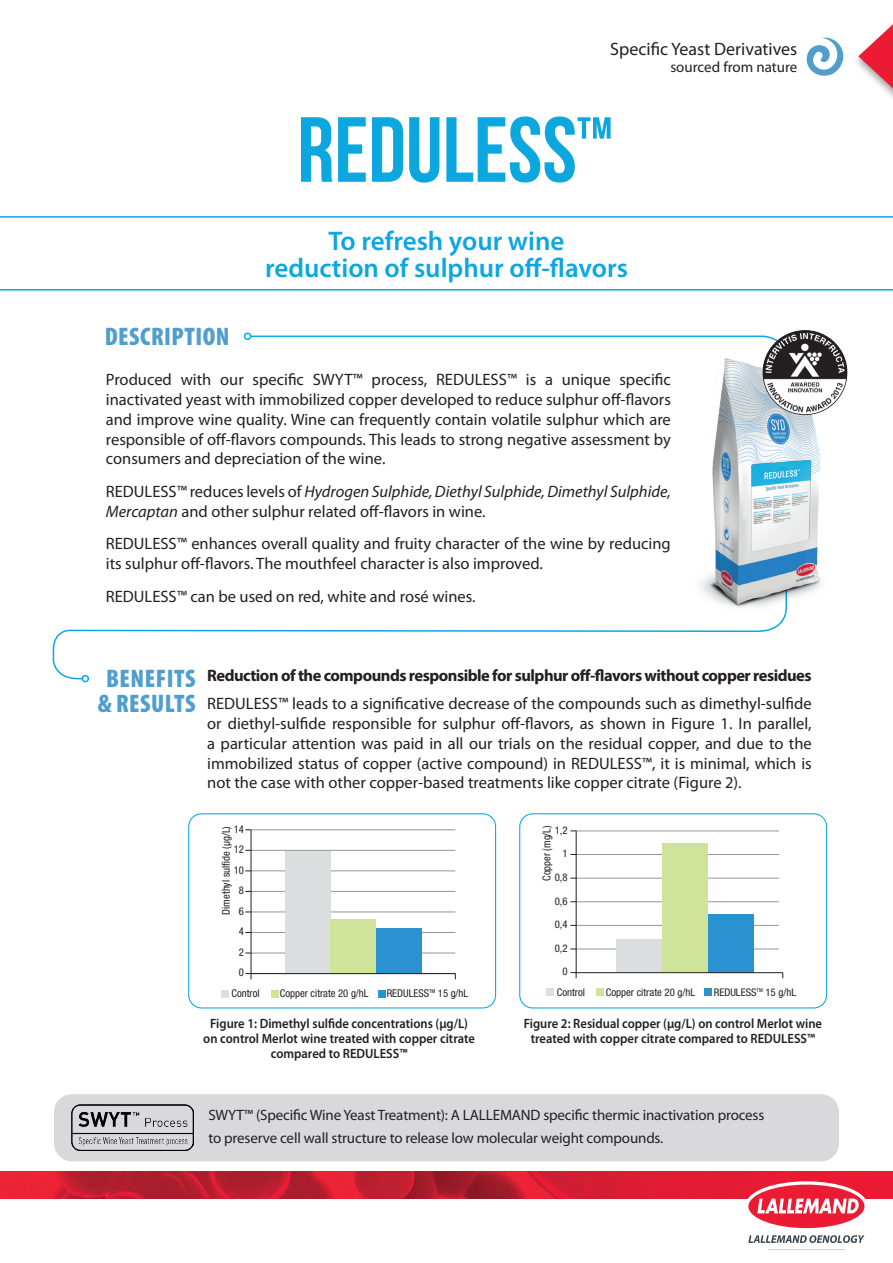
<style>
.page{position:relative;width:893px;height:1263px;background:#fff}
.page>*{position:absolute;margin:0;border:0;box-sizing:border-box;transform-origin:0 0}
.t1{font:92.25px "Bebas Neue";color:#0da7e0}
.t2{font:600 27px/27px "Myriad Pro";color:#0da7e0;text-align:center}
.t3{font:900 condensed 25.5px/25.5px "Myriad Pro";letter-spacing:.02em;color:#509ece;text-align:center}
.t4{font:18px "Myriad Pro";color:#231f20}
.t5{font:16.5px/19.8px "Myriad Pro";color:#231f20;text-align:justify}
.t6{font:700 16.5px "Myriad Pro";letter-spacing:-.03em;color:#231f20}
.t7{font:15px/22.2px "Myriad Pro";letter-spacing:-.01em;color:#231f20}
.t8{font:600 13.5px/15px "Myriad Pro";color:#231f20;text-align:center;scale:.93 1}
.t9{font:condensed 10.8px "Helvetica Neue LT Std";color:#231f20}
.t10{font:condensed 10.65px "Helvetica Neue LT Std";color:#231f20}
.t11{font:condensed 10.5px "Helvetica Neue LT Std";color:#231f20}
.s1{font-style:italic}
</style>
<div class="page">
<svg style="left:858px;top:24px;width:35px;height:73px"></svg>
<img style="left:0;top:1171px;width:893px;height:27px">
<svg style="left:745px;top:1181px;width:123px;height:62px"></svg>
<svg style="left:806px;top:37px;width:38px;height:39px"></svg>
<svg style="left:52px;top:335px;width:733px;height:345px"></svg>
<div style="left:244px;top:333px;width:7px;height:7px;border:2px solid #0da7e0;border-radius:50%"></div>
<div style="left:82px;top:675px;width:7px;height:7px;border:2px solid #0da7e0;border-radius:50%"></div>
<svg style="left:0;top:216px;width:893px;height:75px"></svg>
<img style="left:686px;top:355px;width:135px;height:263px">
<div style="left:188px;top:813px;width:308px;height:195px;border:1px solid #0da7e0;border-radius:13px"></div>
<div style="left:519px;top:813px;width:308px;height:195px;border:1px solid #0da7e0;border-radius:13px"></div>
<svg style="left:245px;top:829px;width:211px;height:150px"></svg>
<div style="left:222px;top:990px;width:7px;height:7px;background:#dcdddf"></div>
<div style="left:271px;top:990px;width:7px;height:7px;background:#d0e39a"></div>
<div style="left:378px;top:990px;width:7px;height:7px;background:#2a92d0"></div>
<svg style="left:570px;top:830px;width:213px;height:148px"></svg>
<div style="left:547px;top:989px;width:7px;height:7px;background:#dcdddf"></div>
<div style="left:597px;top:989px;width:7px;height:7px;background:#d0e39a"></div>
<div style="left:705px;top:989px;width:7px;height:7px;background:#2a92d0"></div>
<div style="left:54px;top:1094px;width:785px;height:67px;background:#d9d9db;border-radius:18px"></div>
<img style="left:72px;top:1105px;width:122px;height:46px">
<img style="left:759px;top:330px;width:89px;height:86px">
<p class="t4" style="left:610px;top:38px;width:189px">Specific Yeast Derivatives</p>
<p class="t7" style="left:670px;top:55px;width:129px">sourced from nature</p>
<h1 class="t1" style="left:297px;top:99px;width:316px">REDULESS<sup>™</sup></h1>
<h3 class="t3" style="left:105px;top:323px;width:126px">DESCRIPTION</h3>
<h2 class="t2" style="left:265px;top:227px;width:364px">To refresh your wine<br>reduction of sulphur off-flavors</h2>
<p class="t5" style="left:106px;top:369px;width:566px">Produced with our specific SWYT™ process, REDULESS™ is a unique specific inactivated yeast with immobilized copper developed to reduce sulphur off-flavors and improve wine quality. Wine can frequently contain volatile sulphur which are responsible of off-flavors compounds. This leads to strong negative assessment by consumers and depreciation of the wine.</p>
<p class="t5" style="left:106px;top:481px;width:566px">REDULESS™ reduces levels of <span class="s1">Hydrogen Sulphide, Diethyl Sulphide, Dimethyl Sulphide,<br>Mercaptan</span> and other sulphur related off-flavors in wine.</p>
<p class="t5" style="left:106px;top:534px;width:566px">REDULESS™ enhances overall quality and fruity character of the wine by reducing its sulphur off-flavors. The mouthfeel character is also improved.</p>
<p class="t5" style="left:106px;top:586px;width:371px">REDULESS™ can be used on red, white and rosé wines.</p>
<h3 class="t3" style="left:98px;top:665px;width:99px">BENEFITS &amp; RESULTS</h3>
<p class="t6" style="left:207px;top:665px;width:606px">Reduction of the compounds responsible for sulphur off-flavors without copper residues</p>
<p class="t5" style="left:207px;top:693px;width:606px">REDULESS™ leads to a significative decrease of the compounds such as dimethyl-sulfide or diethyl-sulfide responsible for sulphur off-flavors, as shown in Figure 1. In parallel, a particular attention was paid in all our trials on the residual copper, and due to the immobilized status of copper (active compound) in REDULESS™, it is minimal, which is not the case with other copper-based treatments like copper citrate (Figure 2).</p>
<p class="t10" style="left:234px;top:823px;width:12px">14</p>
<p class="t10" style="left:220px;top:915px;width:90px;rotate:-90deg">Dimethyl sulfide (μg/L)</p>
<p class="t10" style="left:234px;top:843px;width:12px">12</p>
<p class="t10" style="left:234px;top:864px;width:12px">10</p>
<p class="t10" style="left:239px;top:884px;width:7px">8</p>
<p class="t10" style="left:239px;top:905px;width:7px">6</p>
<p class="t10" style="left:239px;top:925px;width:7px">4</p>
<p class="t10" style="left:239px;top:946px;width:7px">2</p>
<p class="t10" style="left:239px;top:966px;width:7px">0</p>
<p class="t9" style="left:541px;top:881px;width:57px;rotate:-90deg">Copper (mg/L)</p>
<p class="t11" style="left:555px;top:824px;width:14px">1,2</p>
<p class="t11" style="left:563px;top:847px;width:7px">1</p>
<p class="t11" style="left:555px;top:871px;width:14px">0,8</p>
<p class="t11" style="left:555px;top:895px;width:14px">0,6</p>
<p class="t11" style="left:555px;top:918px;width:14px">0,4</p>
<p class="t11" style="left:555px;top:942px;width:14px">0,2</p>
<p class="t11" style="left:563px;top:966px;width:7px">0</p>
<p class="t11" style="left:240px;top:986px;width:91px">Copper citrate 20 g/hL</p>
<p class="t11" style="left:348px;top:986px;width:84px">REDULESS<sup>TM</sup> 15 g/hL</p>
<p class="t11" style="left:557px;top:986px;width:30px">Control</p>
<p class="t11" style="left:606px;top:986px;width:91px">Copper citrate 20 g/hL</p>
<p class="t11" style="left:714px;top:986px;width:84px">REDULESS<sup>TM</sup> 15 g/hL</p>
<p class="t10" style="left:232px;top:987px;width:30px">Control</p>
<p class="t10" style="left:280px;top:987px;width:90px">Copper citrate 20 g/hL</p>
<p class="t10" style="left:387px;top:987px;width:83px">REDULESS<sup>TM</sup> 15 g/hL</p>
<p class="t10" style="left:593px;top:987px;width:30px">Control</p>
<p class="t10" style="left:642px;top:987px;width:90px">Copper citrate 20 g/hL</p>
<p class="t10" style="left:748px;top:987px;width:83px">REDULESS<sup>TM</sup> 15 g/hL</p>
<p class="t8" style="left:203px;top:1015px;width:294px">Figure 1: Dimethyl sulfide concentrations (μg/L) on control Merlot wine treated with copper citrate compared to REDULESS™</p>
<p class="t8" style="left:524px;top:1015px;width:322px">Figure 2: Residual copper (μg/L) on control Merlot wine treated with copper citrate compared to REDULESS™</p>
<p class="t7" style="left:208px;top:1104px;width:557px">SWYT™ (Specific Wine Yeast Treatment): A LALLEMAND specific thermic inactivation process to preserve cell wall structure to release low molecular weight compounds.</p>
</div>
